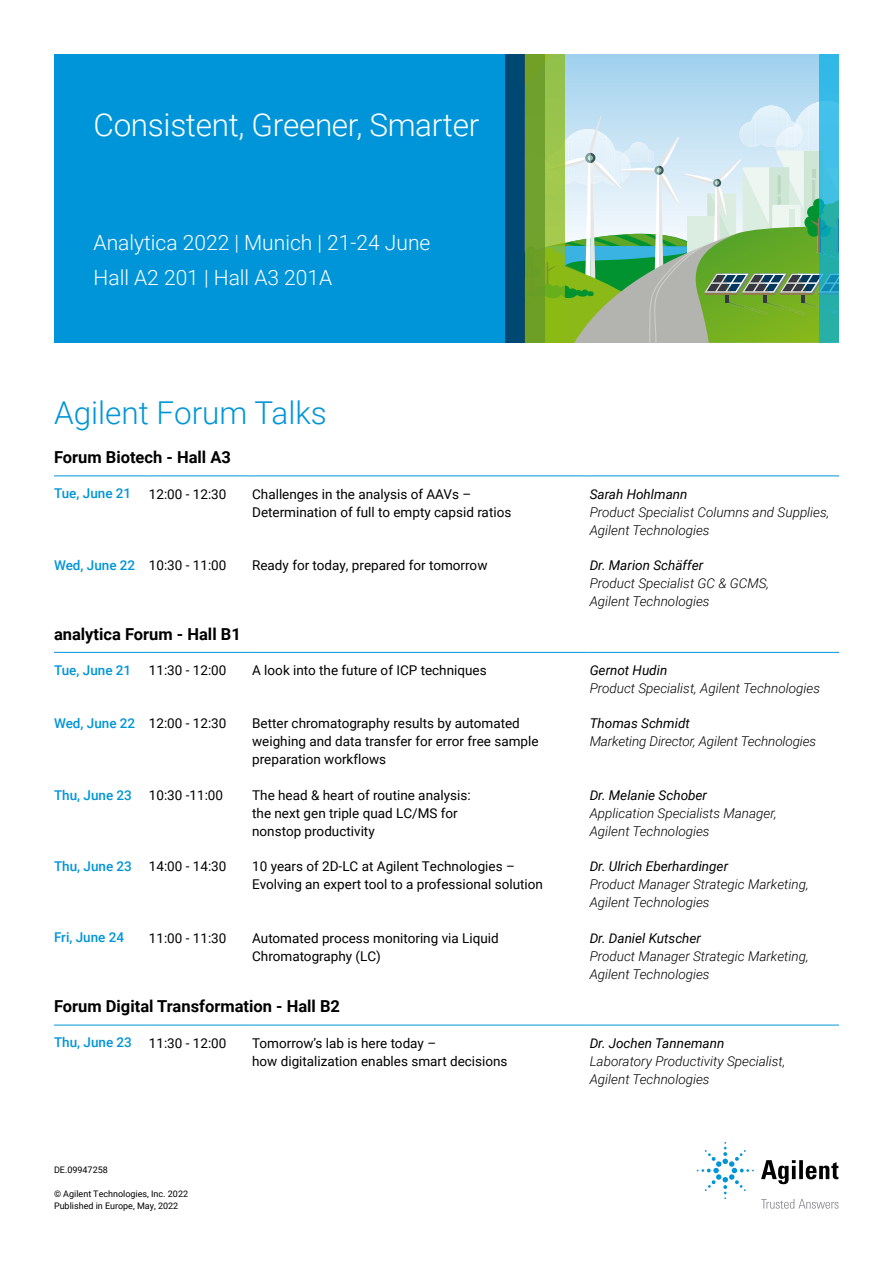
<style>
.page{position:relative;width:893px;height:1263px;background:#fff}
.page>*{position:absolute;margin:0;border:0;box-sizing:border-box;transform-origin:0 0}
.t1{font:300 31.5px "Roboto";letter-spacing:-.01em;color:#fff}
.t2{font:300 31.5px "Roboto";color:#0095d8}
.t3{font:300 21px/35.5px "Roboto";color:#fff}
.t4{font:700 16.5px "Roboto";color:#000}
.t5{font:13.5px/18px "Roboto";color:#000}
.t6{font:italic 300 13.5px/18px "Roboto";color:#000}
.t7{font:italic 13.5px "Roboto";color:#000}
.t8{font:500 13.5px "Roboto";color:#0095d8}
.t9{font:9px/12px "Roboto";color:#000}
.s1{font-weight:500;color:#0095d8}
</style>
<div class="page">
<div style="left:54px;top:54px;width:785px;height:289px;background:#0095d8"></div>
<svg style="left:564px;top:54px;width:240px;height:60px;background:#acd7ee"></svg>
<img style="left:811px;top:101px;width:8px;height:13px">
<img style="left:803px;top:105px;width:8px;height:9px">
<img style="left:761px;top:106px;width:16px;height:8px">
<img style="left:777px;top:106px;width:5px;height:8px">
<img style="left:755px;top:108px;width:6px;height:6px">
<img style="left:782px;top:109px;width:5px;height:5px">
<svg style="left:564px;top:114px;width:255px;height:229px;background:#acccab"></svg>
<svg style="left:819px;top:54px;width:20px;height:289px;background:#30b4ca"></svg>
<div style="left:505px;top:54px;width:40px;height:289px;background:#004874"></div>
<svg style="left:525px;top:54px;width:39px;height:289px;background:#81b032"></svg>
<hr style="left:54px;top:1025px;width:95px;height:1px;background:#0095d8">
<hr style="left:149px;top:1025px;width:103px;height:1px;background:#0095d8">
<hr style="left:252px;top:1025px;width:338px;height:1px;background:#0095d8">
<hr style="left:590px;top:1025px;width:249px;height:1px;background:#0095d8">
<hr style="left:54px;top:475px;width:95px;height:1px;background:#0095d8">
<hr style="left:149px;top:475px;width:103px;height:1px;background:#0095d8">
<hr style="left:252px;top:475px;width:338px;height:1px;background:#0095d8">
<hr style="left:590px;top:475px;width:249px;height:1px;background:#0095d8">
<hr style="left:54px;top:652px;width:95px;height:1px;background:#0095d8">
<hr style="left:149px;top:652px;width:103px;height:1px;background:#0095d8">
<hr style="left:252px;top:652px;width:338px;height:1px;background:#0095d8">
<hr style="left:590px;top:652px;width:249px;height:1px;background:#0095d8">
<svg style="left:761px;top:1160px;width:77px;height:24px"></svg>
<svg style="left:697px;top:1142px;width:57px;height:57px"></svg>
<svg style="left:761px;top:1199px;width:77px;height:10px"></svg>
<h1 class="t1" style="left:94px;top:102px;width:387px">Consistent, Greener, Smarter</h1>
<h2 class="t3" style="left:94px;top:223px;width:338px">Analytica 2022 | Munich | 21-24 June<br>Hall A2 201 | Hall A3 201A</h2>
<h1 class="t2" style="left:54px;top:391px;width:274px">Agilent Forum Talks</h1>
<p class="t4" style="left:54px;top:446px;width:178px">Forum Biotech - Hall A3</p>
<p class="t8" style="left:54px;top:484px;width:79px">Tue, June 21</p>
<p class="t5" style="left:149px;top:484px;width:79px">12:00 - 12:30</p>
<p class="t5" style="left:252px;top:484px;width:261px">Challenges in the analysis of AAVs –<br>Determination of full to empty capsid ratios</p>
<p class="t7" style="left:590px;top:484px;width:99px">Sarah Hohlmann</p>
<p class="t6" style="left:590px;top:502px;width:241px">Product Specialist Columns and Supplies,<br>Agilent Technologies</p>
<p class="t5" style="left:54px;top:556px;width:174px"><span class="s1">Wed, June 22</span> 10:30 - 11:00</p>
<p class="t5" style="left:252px;top:556px;width:237px">Ready for today, prepared for tomorrow</p>
<p class="t7" style="left:590px;top:556px;width:115px">Dr. Marion Schäffer</p>
<p class="t6" style="left:590px;top:574px;width:181px">Product Specialist GC &amp; GCMS,<br>Agilent Technologies</p>
<p class="t4" style="left:54px;top:622px;width:188px">analytica Forum - Hall B1</p>
<p class="t8" style="left:54px;top:660px;width:79px">Tue, June 21</p>
<p class="t5" style="left:149px;top:661px;width:79px">11:30 - 12:00</p>
<p class="t5" style="left:252px;top:661px;width:236px">A look into the future of ICP techniques</p>
<p class="t7" style="left:590px;top:661px;width:79px">Gernot Hudin</p>
<p class="t6" style="left:590px;top:679px;width:232px">Product Specialist, Agilent Technologies</p>
<p class="t5" style="left:54px;top:714px;width:174px"><span class="s1">Wed, June 22</span> 12:00 - 12:30</p>
<p class="t5" style="left:252px;top:714px;width:288px">Better chromatography results by automated weighing and data transfer for error free sample preparation workflows</p>
<p class="t7" style="left:590px;top:714px;width:102px">Thomas Schmidt</p>
<p class="t6" style="left:590px;top:732px;width:228px">Marketing Director, Agilent Technologies</p>
<p class="t5" style="left:54px;top:785px;width:171px"><span class="s1">Thu, June 23</span> 10:30 -11:00</p>
<p class="t5" style="left:252px;top:785px;width:220px">The head &amp; heart of routine analysis: the next gen triple quad LC/MS for nonstop productivity</p>
<p class="t7" style="left:590px;top:785px;width:119px">Dr. Melanie Schober</p>
<p class="t6" style="left:590px;top:803px;width:188px">Application Specialists Manager,<br>Agilent Technologies</p>
<p class="t5" style="left:54px;top:857px;width:174px"><span class="s1">Thu, June 23</span> 14:00 - 14:30</p>
<p class="t5" style="left:252px;top:857px;width:292px">10 years of 2D-LC at Agilent Technologies –<br>Evolving an expert tool to a professional solution</p>
<p class="t7" style="left:590px;top:857px;width:140px">Dr. Ulrich Eberhardinger</p>
<p class="t6" style="left:590px;top:875px;width:220px">Product Manager Strategic Marketing,<br>Agilent Technologies</p>
<p class="t8" style="left:54px;top:928px;width:72px">Fri, June 24</p>
<p class="t5" style="left:149px;top:928px;width:79px">11:00 - 11:30</p>
<p class="t5" style="left:252px;top:928px;width:248px">Automated process monitoring via Liquid<br>Chromatography (LC)</p>
<p class="t7" style="left:590px;top:928px;width:113px">Dr. Daniel Kutscher</p>
<p class="t6" style="left:590px;top:946px;width:220px">Product Manager Strategic Marketing,<br>Agilent Technologies</p>
<p class="t4" style="left:54px;top:995px;width:288px">Forum Digital Transformation - Hall B2</p>
<p class="t5" style="left:54px;top:1033px;width:174px"><span class="s1">Thu, June 23</span> 11:30 - 12:00</p>
<p class="t5" style="left:252px;top:1033px;width:257px">Tomorrow’s lab is here today –<br>how digitalization enables smart decisions</p>
<p class="t7" style="left:590px;top:1033px;width:136px">Dr. Jochen Tannemann</p>
<p class="t6" style="left:590px;top:1051px;width:197px">Laboratory Productivity Specialist,<br>Agilent Technologies</p>
<p class="t9" style="left:54px;top:1163px;width:55px">DE.09947258</p>
<p class="t9" style="left:54px;top:1187px;width:136px">© Agilent Technologies, Inc. 2022<br>Published in Europe, May, 2022</p>
</div>
